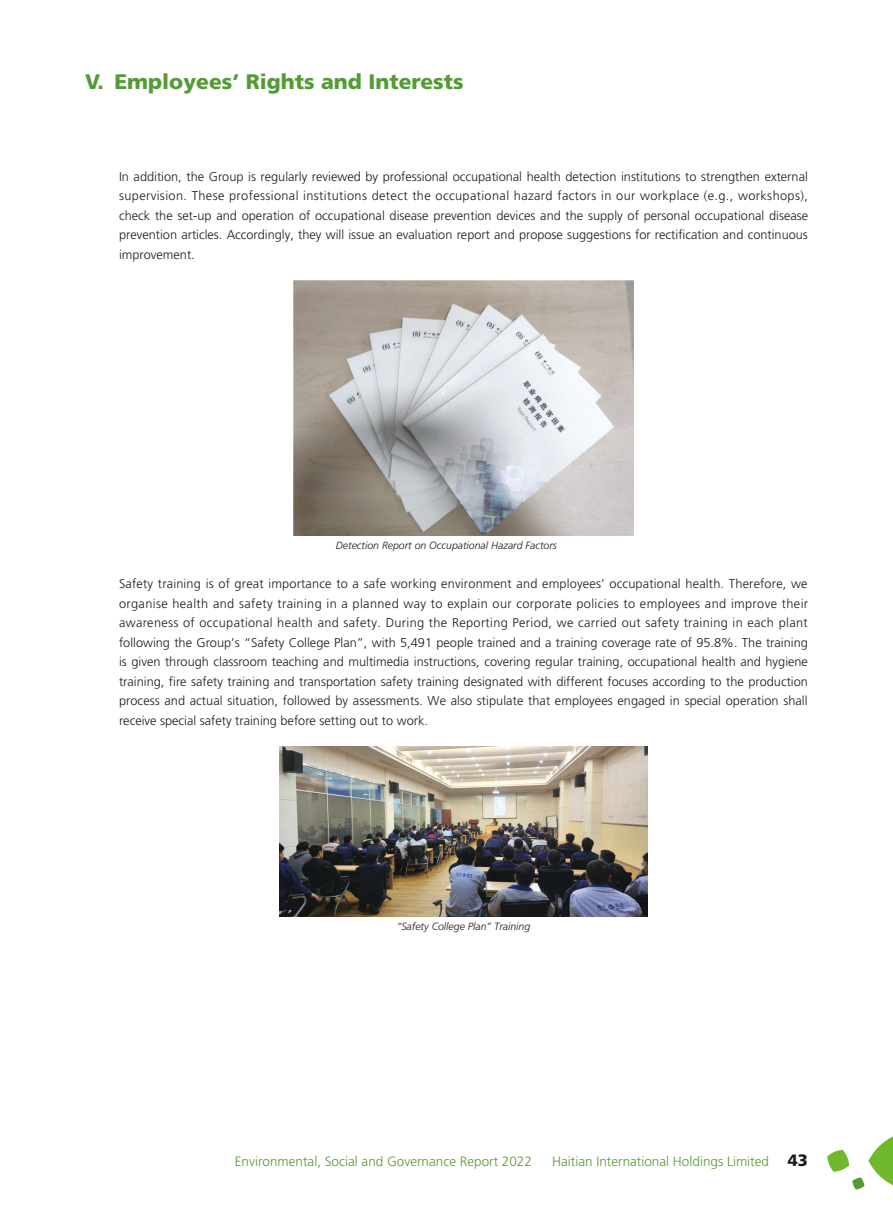
<style>
.page{position:relative;width:893px;height:1212px;background:#fff}
.page>*{position:absolute;margin:0;border:0;box-sizing:border-box;transform-origin:0 0}
.t1{font:900 21px "Frutiger LT Std";color:#559b35}
.t2{font:300 13.5px "Frutiger LT Std";color:#559b35}
.t3{font:300 12.75px/19.5px "Frutiger LT Std";color:#231916;text-align:justify}
.t4{font:italic 300 10.5px "Frutiger LT Std";color:#231916}
.s1{font-weight:900;font-size:16.5px;color:#231916}
</style>
<div class="page">
<svg style="left:827px;top:1136px;width:66px;height:53px"></svg>
<img style="left:293px;top:280px;width:341px;height:256px">
<img style="left:279px;top:747px;width:369px;height:170px">
<h1 class="t1" style="left:85px;top:69px;width:380px">V. Employees’ Rights and Interests</h1>
<p class="t3" style="left:119px;top:167px;width:691px">In addition, the Group is regularly reviewed by professional occupational health detection institutions to strengthen external supervision. These professional institutions detect the occupational hazard factors in our workplace (e.g., workshops), check the set-up and operation of occupational disease prevention devices and the supply of personal occupational disease prevention articles. Accordingly, they will issue an evaluation report and propose suggestions for rectification and continuous improvement.</p>
<p class="t4" style="left:336px;top:539px;width:223px">Detection Report on Occupational Hazard Factors</p>
<p class="t3" style="left:119px;top:574px;width:690px">Safety training is of great importance to a safe working environment and employees’ occupational health. Therefore, we organise health and safety training in a planned way to explain our corporate policies to employees and improve their awareness of occupational health and safety. During the Reporting Period, we carried out safety training in each plant following the Group’s “Safety College Plan”, with 5,491 people trained and a training coverage rate of 95.8%. The training is given through classroom teaching and multimedia instructions, covering regular training, occupational health and hygiene training, fire safety training and transportation safety training designated with different focuses according to the production process and actual situation, followed by assessments. We also stipulate that employees engaged in special operation shall receive special safety training before setting out to work.</p>
<p class="t4" style="left:397px;top:921px;width:135px">“Safety College Plan” Training</p>
<p class="t2" style="left:235px;top:1153px;width:299px">Environmental, Social and Governance Report 2022</p>
<p class="t2" style="left:552px;top:1153px;width:257px">Haitian International Holdings Limited <span class="s1">43</span></p>
</div>
